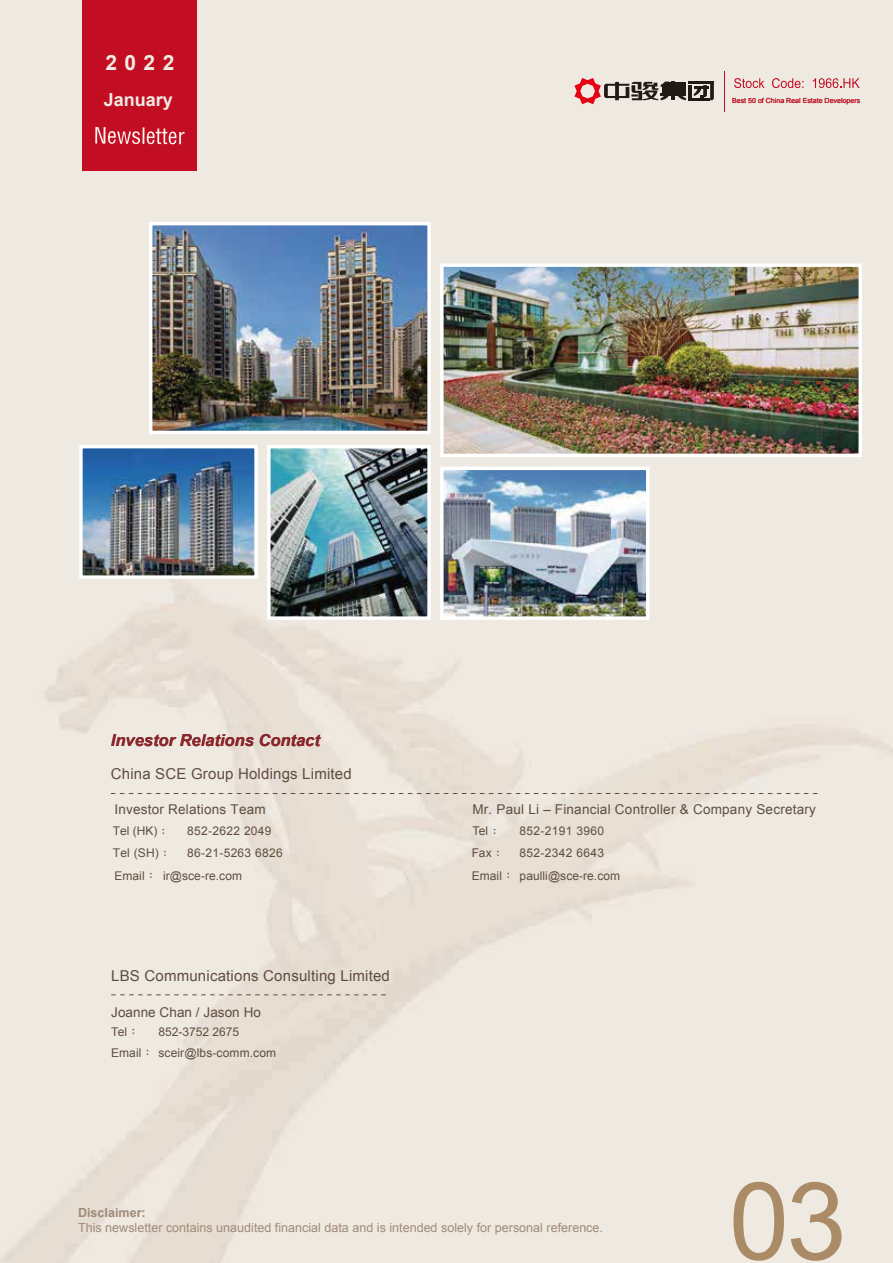
<style>
.page{position:relative;width:893px;height:1263px;background:#fff}
.page>*{position:absolute;margin:0;border:0;box-sizing:border-box;transform-origin:0 0}
.t1{font:108px "Arial";color:#ab8b66}
.t2{font:700 21px "Arial";color:#f0ebe3}
.t3{font:700 21px "Arial";color:#efeae3}
.t4{font:700 18px "Arial";color:#f0ebe3}
.t5{font:italic 700 16.5px "Arial";color:#8b272b}
.t6{font:15px "Arial";letter-spacing:.015em;color:#604c3f}
.t7{font:13.5px "Arial";letter-spacing:.015em;color:#604d3f}
.t8{font:12.6px "Arial";color:#a28a78}
.t9{font:700 12.6px "Arial";color:#a28a78}
.t10{font:12px/22.4px "Arial";letter-spacing:.01em;color:#604d3f}
.t11{font:500 12px "M Hei HK";color:#604d3f}
.t12{font:7.05px "Arial";color:#c30d23}
.s1{font-family:"M Yuen HK";font-weight:500}
</style>
<div class="page">
<img style="left:0;top:0;width:893px;height:1263px">
<img style="left:444px;top:267px;width:414px;height:186px">
<div style="left:440px;top:263px;width:422px;height:194px;border:3px solid #fff"></div>
<img style="left:444px;top:471px;width:201px;height:145px">
<div style="left:440px;top:467px;width:209px;height:153px;border:3px solid #fff"></div>
<img style="left:153px;top:226px;width:274px;height:204px">
<div style="left:149px;top:222px;width:282px;height:212px;border:3px solid #fff"></div>
<img style="left:83px;top:449px;width:171px;height:126px">
<div style="left:79px;top:445px;width:179px;height:134px;border:3px solid #fff"></div>
<img style="left:271px;top:449px;width:156px;height:167px">
<div style="left:267px;top:445px;width:164px;height:175px;border:3px solid #fff"></div>
<div style="left:82px;top:1px;width:115px;height:170px;background:#c30d23"></div>
<svg style="left:95px;top:127px;width:90px;height:17px"></svg>
<hr style="left:724px;top:71px;width:1px;height:40px;background:#c30d23">
<svg style="left:734px;top:78px;width:30px;height:10px"></svg>
<svg style="left:772px;top:78px;width:31px;height:10px"></svg>
<svg style="left:813px;top:78px;width:47px;height:10px"></svg>
<hr style="left:688px;top:81px;width:26px;height:3px;background:#221815">
<hr style="left:688px;top:98px;width:22px;height:2px;background:#221815">
<hr style="left:688px;top:85px;width:4px;height:15px;background:#221815">
<svg style="left:694px;top:84px;width:20px;height:16px"></svg>
<hr style="left:666px;top:83px;width:20px;height:2px;background:#221815">
<hr style="left:666px;top:85px;width:20px;height:2px;background:#221815">
<hr style="left:666px;top:88px;width:20px;height:2px;background:#221815">
<hr style="left:666px;top:90px;width:20px;height:2px;background:#221815">
<hr style="left:661px;top:93px;width:25px;height:2px;background:#221815">
<hr style="left:671px;top:82px;width:4px;height:18px;background:#221815">
<svg style="left:574px;top:78px;width:95px;height:26px;background:#b6938f"></svg>
<svg style="left:677px;top:95px;width:9px;height:5px"></svg>
<svg style="left:111px;top:994px;width:277px;height:1px"></svg>
<svg style="left:111px;top:793px;width:708px;height:1px"></svg>
<h2 class="t3" style="left:161px;top:49px;width:13px">1</h2>
<h3 class="t4" style="left:90px;top:88px;width:95px">September</h3>
<h2 class="t2" style="left:105px;top:49px;width:71px">2022</h2>
<h3 class="t4" style="left:104px;top:88px;width:71px">January</h3>
<p class="t12" style="left:732px;top:96px;width:130px">Best 50 of China Real Estate Developers</p>
<h3 class="t5" style="left:111px;top:730px;width:211px">Investor Relations Contact</h3>
<p class="t6" style="left:111px;top:764px;width:242px">China SCE Group Holdings Limited</p>
<p class="t7" style="left:114px;top:801px;width:153px">Investor Relations Team</p>
<p class="t10" style="left:113px;top:842px;width:60px">Tel (SH)<span class="s1">：</span></p>
<p class="t10" style="left:187px;top:842px;width:97px">86-21-5263 6826</p>
<p class="t10" style="left:113px;top:820px;width:58px">Tel (HK)<span class="s1">：</span></p>
<p class="t10" style="left:187px;top:820px;width:86px">852-2622 2049</p>
<p class="t10" style="left:114px;top:864px;width:129px">Email<span class="s1">：</span> ir@sce-re.com</p>
<p class="t6" style="left:111px;top:966px;width:280px">LBS Communications Consulting Limited</p>
<p class="t7" style="left:111px;top:1004px;width:151px">Joanne Chan / Jason Ho</p>
<p class="t10" style="left:111px;top:1021px;width:30px">Tel<span class="s1">：</span></p>
<p class="t11" style="left:158px;top:1023px;width:82px">852-3752 2675</p>
<p class="t10" style="left:111px;top:1042px;width:167px">Email<span class="s1">：</span> sceir@lbs-comm.com</p>
<p class="t7" style="left:472px;top:801px;width:345px">Mr. Paul Li – Financial Controller &amp; Company Secretary</p>
<p class="t10" style="left:472px;top:820px;width:30px">Tel<span class="s1">：</span></p>
<p class="t10" style="left:520px;top:820px;width:86px">852-2191 3960</p>
<p class="t10" style="left:472px;top:842px;width:150px;text-indent:48px">852-2342 6643<br>Email<span class="s1">：</span> paulli@sce-re.com</p>
<p class="t10" style="left:472px;top:842px;width:34px">Fax<span class="s1">：</span></p>
<p class="t9" style="left:78px;top:1204px;width:69px">Disclaimer:</p>
<p class="t8" style="left:78px;top:1219px;width:526px">This newsletter contains unaudited financial data and is intended solely for personal reference.</p>
<h1 class="t1" style="left:729px;top:1151px;width:119px">03</h1>
</div>
